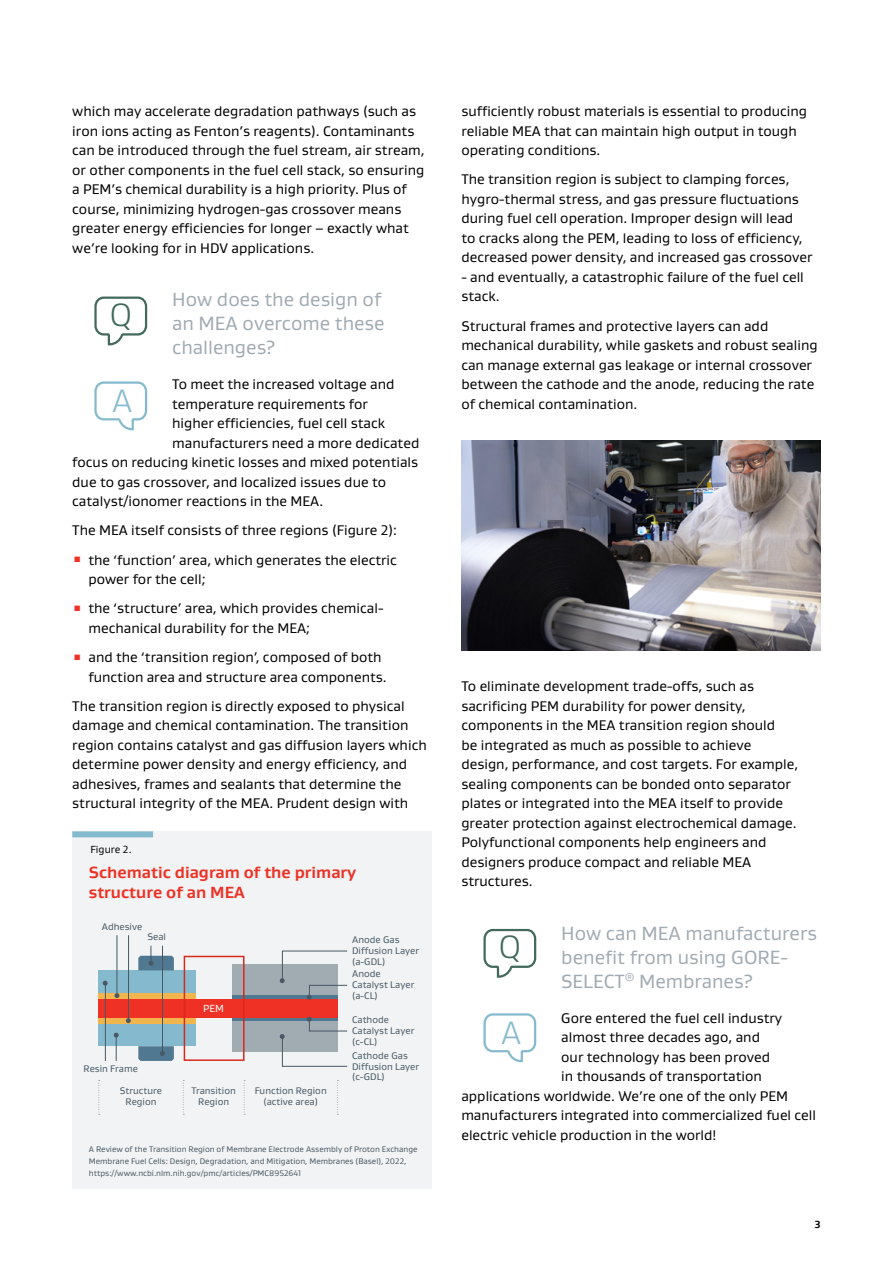
<style>
.page{position:relative;width:893px;height:1263px;background:#fff}
.page>*{position:absolute;margin:0;border:0;box-sizing:border-box;transform-origin:0 0}
.t1{font:300 33px "Gore Gustan";color:#42695c}
.t2{font:300 33px "Gore Gustan";color:#85bace}
.t3{font:19.5px/24px "Gore Gustan";color:#a1abb2}
.t4{font:700 16.5px/19.5px "Gore Gustan";color:#ee3124}
.t5{font:14.25px/19.5px "Gore Gustan";color:#000}
.t6{font:10.5px "Gore Gustan";color:#000}
.t7{font:10.5px "Gore Gustan";color:#fff}
.t8{font:700 10.5px "Gore Gustan";color:#000}
.t9{font:9.75px/10.8px "Gore Gustan";color:#485865}
.t10{font:8.25px/12px "Gore Gustan";color:#485865}
</style>
<div class="page">
<svg style="left:94px;top:296px;width:54px;height:50px"></svg>
<svg style="left:94px;top:381px;width:54px;height:50px"></svg>
<div style="left:72px;top:831px;width:360px;height:358px;background:#f1f3f4"></div>
<img style="left:461px;top:440px;width:360px;height:210px">
<svg style="left:483px;top:928px;width:54px;height:50px"></svg>
<svg style="left:483px;top:1013px;width:54px;height:50px"></svg>
<div style="left:72px;top:831px;width:81px;height:6px;background:#85bace"></div>
<div style="left:232px;top:964px;width:106px;height:35px;background:#a1abb2"></div>
<div style="left:99px;top:993px;width:97px;height:6px;background:#f0b54d"></div>
<div style="left:99px;top:970px;width:97px;height:23px;background:#85bace"></div>
<div style="left:99px;top:1024px;width:97px;height:22px;background:#85bace"></div>
<div style="left:99px;top:1018px;width:97px;height:6px;background:#f0b54d"></div>
<div style="left:232px;top:1018px;width:106px;height:34px;background:#a1abb2"></div>
<hr style="left:232px;top:995px;width:106px;height:4px;background:#517891">
<hr style="left:232px;top:1018px;width:106px;height:3px;background:#517891">
<div style="left:99px;top:999px;width:239px;height:19px;background:#ee3124"></div>
<div style="left:184px;top:956px;width:60px;height:105px;border:2px solid #d9291c"></div>
<hr style="left:105px;top:983px;width:1px;height:78px;background:#485865">
<svg style="left:103px;top:981px;width:5px;height:4px"></svg>
<svg style="left:114px;top:1033px;width:5px;height:28px"></svg>
<hr style="left:117px;top:935px;width:1px;height:60px;background:#485865">
<svg style="left:114px;top:993px;width:5px;height:5px"></svg>
<hr style="left:128px;top:935px;width:1px;height:86px;background:#485865">
<svg style="left:126px;top:1018px;width:5px;height:5px"></svg>
<svg style="left:138px;top:946px;width:36px;height:24px"></svg>
<hr style="left:162px;top:946px;width:1px;height:107px;background:#485865">
<svg style="left:138px;top:1046px;width:36px;height:15px"></svg>
<svg style="left:280px;top:1017px;width:68px;height:50px"></svg>
<svg style="left:280px;top:951px;width:68px;height:49px"></svg>
<svg style="left:98px;top:1080px;width:2px;height:35px"></svg>
<svg style="left:183px;top:1080px;width:1px;height:35px"></svg>
<svg style="left:244px;top:1080px;width:1px;height:35px"></svg>
<svg style="left:337px;top:1080px;width:1px;height:35px"></svg>
<p class="t5" style="left:72px;top:101px;width:354px">which may accelerate degradation pathways (such as iron ions acting as Fenton’s reagents). Contaminants can be introduced through the fuel stream, air stream, or other components in the fuel cell stack, so ensuring a PEM’s chemical durability is a high priority. Plus of course, minimizing hydrogen-gas crossover means greater energy efficiencies for longer – exactly what we’re looking for in HDV applications.</p>
<h2 class="t3" style="left:172px;top:287px;width:214px">How does the design of an MEA overcome these challenges?</h2>
<p class="t5" style="left:172px;top:374px;width:224px">To meet the increased voltage and</p>
<p class="t5" style="left:172px;top:394px;width:197px">temperature requirements for</p>
<p class="t5" style="left:172px;top:413px;width:214px">higher efficiencies, fuel cell stack</p>
<p class="t5" style="left:172px;top:433px;width:249px">manufacturers need a more dedicated</p>
<p class="t5" style="left:72px;top:452px;width:347px">focus on reducing kinetic losses and mixed potentials</p>
<p class="t5" style="left:72px;top:471px;width:315px">due to gas crossover, and localized issues due to</p>
<p class="t5" style="left:72px;top:491px;width:252px">catalyst/ionomer reactions in the MEA.</p>
<p class="t5" style="left:72px;top:520px;width:326px">The MEA itself consists of three regions (Figure 2):</p>
<p class="t5" style="left:88px;top:550px;width:310px;text-indent:-16px"><sup>▪</sup> the ‘function’ area, which generates the electric power for the cell;</p>
<p class="t5" style="left:88px;top:598px;width:297px;text-indent:-16px"><sup>▪</sup> the ‘structure’ area, which provides chemical&shy;mechanical durability for the MEA;</p>
<p class="t5" style="left:88px;top:647px;width:300px;text-indent:-16px"><sup>▪</sup> and the ‘transition region’, composed of both function area and structure area components.</p>
<p class="t5" style="left:72px;top:696px;width:356px">The transition region is directly exposed to physical damage and chemical contamination. The transition region contains catalyst and gas diffusion layers which determine power density and energy efficiency, and adhesives, frames and sealants that determine the structural integrity of the MEA. Prudent design with</p>
<h1 class="t1" style="left:110px;top:294px;width:24px">Q</h1>
<h1 class="t2" style="left:112px;top:380px;width:22px">A</h1>
<p class="t6" style="left:90px;top:843px;width:43px">Figure 2.</p>
<p class="t4" style="left:89px;top:862px;width:269px">Schematic diagram of the primary structure of an MEA</p>
<p class="t9" style="left:102px;top:921px;width:42px">Adhesive</p>
<p class="t9" style="left:147px;top:931px;width:20px">Seal</p>
<p class="t9" style="left:352px;top:934px;width:69px">Anode Gas<br>Diffusion Layer (a-GDL)</p>
<p class="t9" style="left:84px;top:1063px;width:56px">Resin Frame</p>
<p class="t7" style="left:203px;top:1001px;width:22px">PEM</p>
<p class="t9" style="left:120px;top:1085px;width:44px;text-align:center">Structure<br>Region</p>
<p class="t9" style="left:192px;top:1085px;width:46px;text-align:center">Transition<br>Region</p>
<p class="t9" style="left:255px;top:1085px;width:74px;text-align:center">Function Region (active area)</p>
<p class="t9" style="left:352px;top:968px;width:64px">Anode<br>Catalyst Layer (a-CL)</p>
<p class="t9" style="left:352px;top:1014px;width:64px">Cathode<br>Catalyst Layer (c-CL)</p>
<p class="t9" style="left:352px;top:1050px;width:69px">Cathode Gas<br>Diffusion Layer (c-GDL)</p>
<p class="t10" style="left:89px;top:1142px;width:330px">A Review of the Transition Region of Membrane Electrode Assembly of Proton Exchange<br>Membrane Fuel Cells: Design, Degradation, and Mitigation, Membranes (Basel), 2022, https://www.ncbi.nlm.nih.gov/pmc/articles/PMC8952641</p>
<p class="t5" style="left:461px;top:101px;width:347px">sufficiently robust materials is essential to producing reliable MEA that can maintain high output in tough operating conditions.</p>
<p class="t5" style="left:461px;top:169px;width:353px">The transition region is subject to clamping forces, hygro-thermal stress, and gas pressure fluctuations during fuel cell operation. Improper design will lead<br>to cracks along the PEM, leading to loss of efficiency, decreased power density, and increased gas crossover</p>
<p class="t5" style="left:461px;top:267px;width:344px">- and eventually, a catastrophic failure of the fuel cell stack.</p>
<p class="t5" style="left:461px;top:315px;width:358px">Structural frames and protective layers can add mechanical durability, while gaskets and robust sealing can manage external gas leakage or internal crossover between the cathode and the anode, reducing the rate of chemical contamination.</p>
<p class="t5" style="left:461px;top:676px;width:338px">To eliminate development trade-offs, such as sacrificing PEM durability for power density, components in the MEA transition region should<br>be integrated as much as possible to achieve design, performance, and cost targets. For example, sealing components can be bonded onto separator plates or integrated into the MEA itself to provide greater protection against electrochemical damage.<br>Polyfunctional components help engineers and designers produce compact and reliable MEA structures.</p>
<h2 class="t3" style="left:561px;top:920px;width:257px">How can MEA manufacturers benefit from using GORE-<br>SELECT<sup>®</sup> Membranes?</h2>
<p class="t5" style="left:561px;top:1008px;width:223px">Gore entered the fuel cell industry</p>
<p class="t5" style="left:561px;top:1027px;width:200px">almost three decades ago, and</p>
<p class="t5" style="left:561px;top:1047px;width:210px">our technology has been proved</p>
<p class="t5" style="left:561px;top:1066px;width:202px">in thousands of transportation</p>
<p class="t5" style="left:461px;top:1086px;width:328px">applications worldwide. We’re one of the only PEM</p>
<p class="t5" style="left:461px;top:1105px;width:356px">manufacturers integrated into commercialized fuel cell</p>
<p class="t5" style="left:461px;top:1125px;width:257px">electric vehicle production in the world!</p>
<h1 class="t1" style="left:499px;top:926px;width:24px">Q</h1>
<h1 class="t2" style="left:501px;top:1012px;width:22px">A</h1>
<p class="t8" style="left:814px;top:1217px;width:8px">3</p>
</div>
